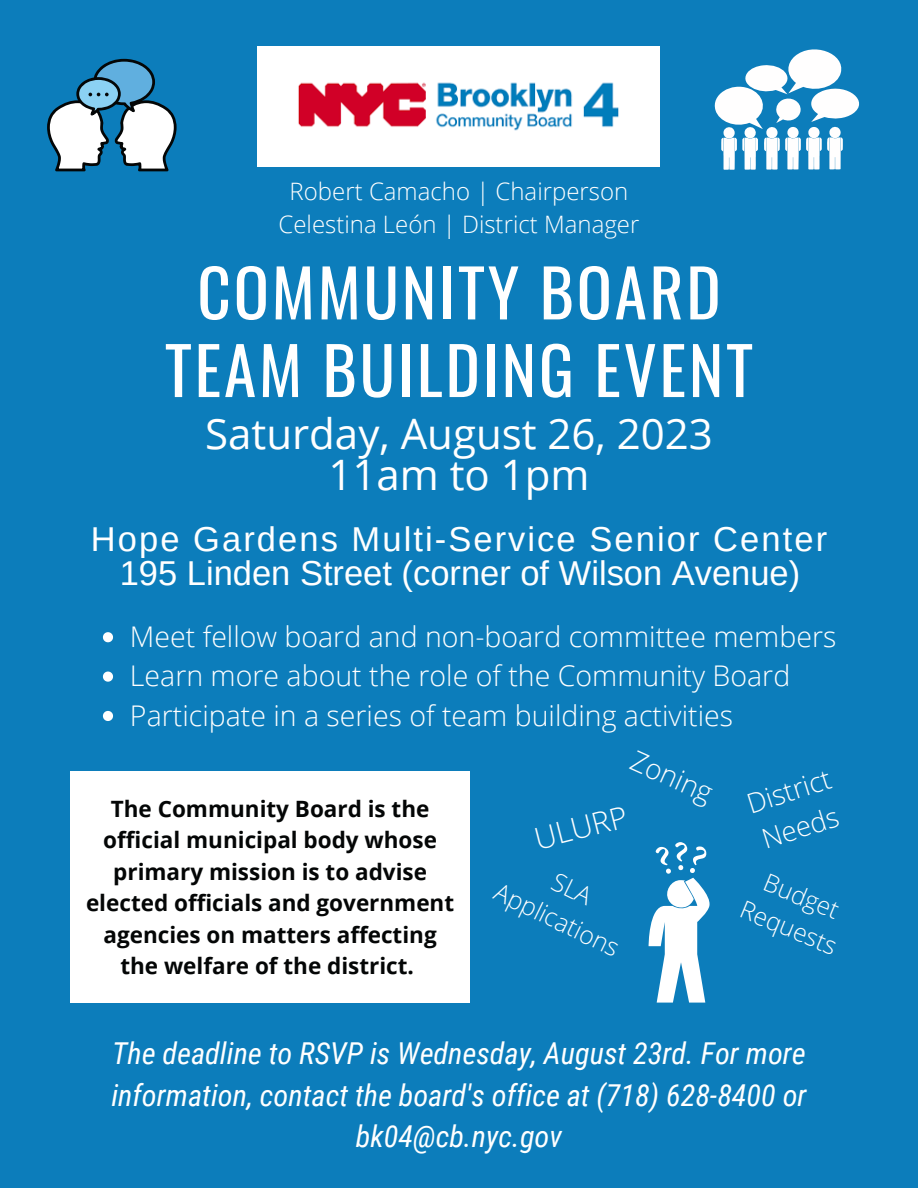
<style>
.page{position:relative;width:918px;height:1188px;background:#0c7dbb}
.page>*{position:absolute;margin:0;border:0;box-sizing:border-box;transform-origin:0 0}
.t1{font:65.4px/77.7px "Oswald";letter-spacing:.04em;color:#fff;text-align:center}
.t2{font:42px "Open Sans";color:#fff}
.t3{font:34.5px "Arimo";color:#fff}
.t4{font:34.5px "Arimo";letter-spacing:.06em;color:#fff}
.t5{font:300 30.3px "Open Sans";color:#fff}
.t6{font:italic 30.15px/41.7px "Roboto Condensed";color:#fff;text-align:center}
.t7{font:300 28.5px "Open Sans";color:#fff}
.t8{font:300 28.05px "Open Sans";color:#fff}
.t9{font:300 27.45px/37.8px "Open Sans";color:#fff}
.t10{font:300 24.9px/34.2px "Open Sans";color:#fff;text-align:center}
.t11{font:300 24.6px/33.9px "Open Sans";color:#fff;text-align:center}
.t12{font:300 24px "Open Sans";color:#fff}
.t13{font:700 22.5px/31.5px "Open Sans";color:#040606;text-align:center}
</style>
<div class="page">
<img style="left:258px;top:47px;width:402px;height:119px">
<svg style="left:47px;top:59px;width:130px;height:112px"></svg>
<svg style="left:649px;top:842px;width:61px;height:161px"></svg>
<svg style="left:714px;top:49px;width:146px;height:121px"></svg>
<div style="left:71px;top:772px;width:399px;height:231px;background:#fff"></div>
<svg style="left:103px;top:632px;width:10px;height:10px"></svg>
<svg style="left:103px;top:672px;width:10px;height:10px"></svg>
<svg style="left:103px;top:711px;width:10px;height:10px"></svg>
<p class="t12" style="left:290px;top:175px;width:340px">Robert Camacho | Chairperson</p>
<p class="t12" style="left:279px;top:207px;width:362px">Celestina León | District Manager</p>
<p class="t1" style="left:165px;top:251px;width:590px">COMMUNITY BOARD<br>TEAM BUILDING EVENT</p>
<p class="t2" style="left:205px;top:404px;width:509px">Saturday, August 26, 2023</p>
<p class="t2" style="left:328px;top:446px;width:263px">11am to 1pm</p>
<p class="t4" style="left:91px;top:520px;width:738px">Hope Gardens Multi-Service Senior Center</p>
<p class="t3" style="left:120px;top:554px;width:682px">195 Linden Street (corner of Wilson Avenue)</p>
<p class="t7" style="left:130px;top:616px;width:708px">Meet fellow board and non-board committee members</p>
<p class="t7" style="left:130px;top:656px;width:662px">Learn more about the role of the Community Board</p>
<p class="t7" style="left:130px;top:695px;width:605px">Participate in a series of team building activities</p>
<p class="t13" style="left:86px;top:792px;width:370px">The Community Board is the official municipal body whose primary mission is to advise elected officials and government agencies on matters affecting the welfare of the district.</p>
<p class="t8" style="left:640px;top:741px;width:88px;rotate:24deg">Zoning</p>
<p class="t5" style="left:530px;top:818px;width:96px;rotate:-14deg">ULURP</p>
<p class="t9" style="left:742px;top:786px;width:88px;rotate:-18deg">District<br>Needs</p>
<p class="t10" style="left:519px;top:843px;width:137px;rotate:26deg">SLA<br>Applications</p>
<p class="t11" style="left:761px;top:861px;width:103px;rotate:22deg">Budget<br>Requests</p>
<p class="t6" style="left:111px;top:1033px;width:697px">The deadline to RSVP is Wednesday, August 23rd. For more information, contact the board's office at (718) 628-8400 or bk04@cb.nyc.gov</p>
</div>
